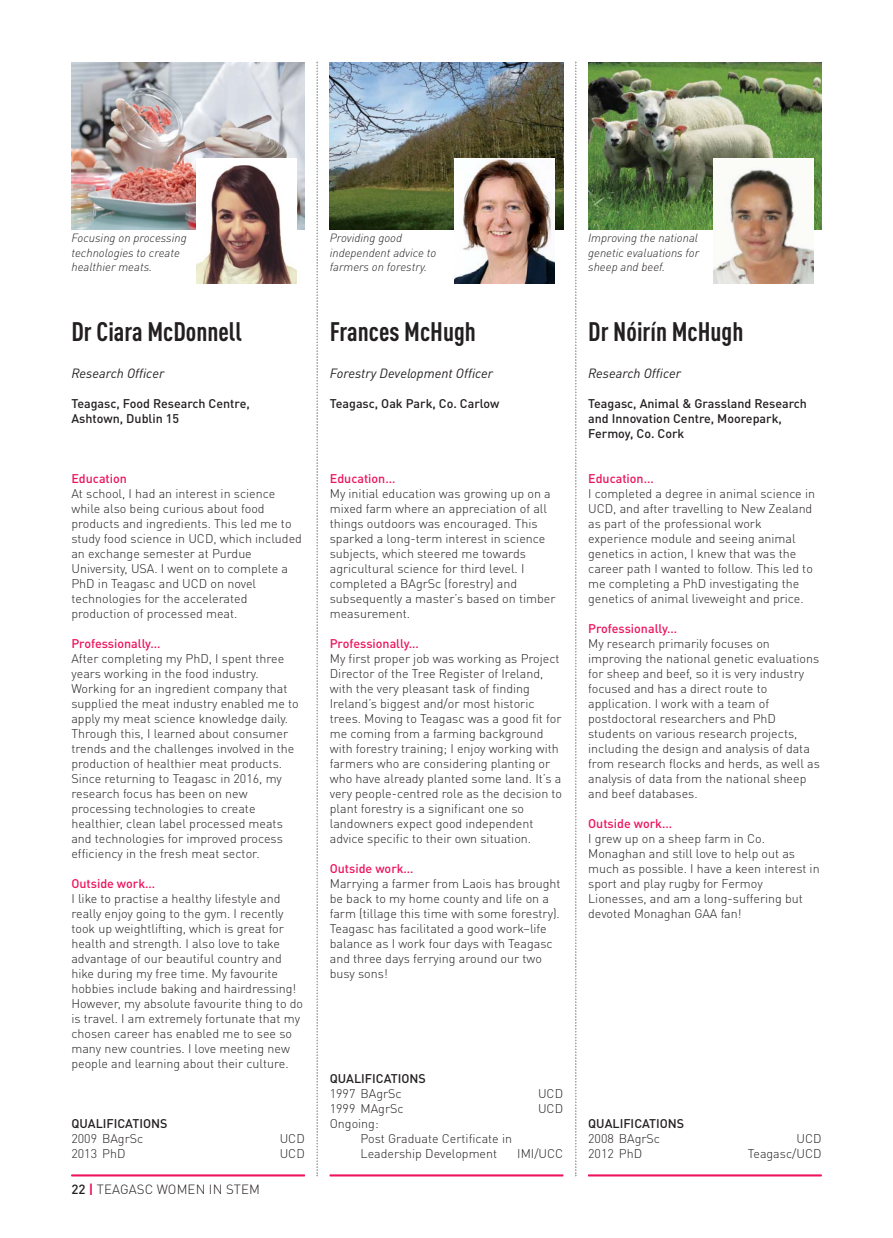
<style>
.page{position:relative;width:893px;height:1238px;background:#fff}
.page>*{position:absolute;margin:0;border:0;box-sizing:border-box;transform-origin:0 0}
.t1{font:700 condensed 26.4px "DINOT";color:#231f20}
.t2{font:italic 13.2px "DINOT";color:#231f20}
.t3{font:300 13.2px "DINOT";letter-spacing:.01em;color:#231f20}
.t4{font:300 12.45px/15px "DINOT";color:#231f20}
.t5{font:500 12.45px/15px "DINOT";color:#231f20}
.t6{font:500 12.45px "DINOT";color:#ed135d}
.t7{font:italic 300 11.7px/14.1px "DINOT";color:#231f20}
.s1{font-weight:500}
.s2{font-weight:700;color:#ed135d}
</style>
<div class="page">
<img style="left:71px;top:63px;width:234px;height:166px">
<img style="left:196px;top:158px;width:100px;height:125px">
<img style="left:330px;top:63px;width:233px;height:166px">
<img style="left:455px;top:158px;width:100px;height:125px">
<img style="left:588px;top:63px;width:233px;height:166px">
<img style="left:713px;top:158px;width:100px;height:125px">
<hr style="left:71px;top:1174px;width:234px;height:2px;background:#ed135d">
<hr style="left:330px;top:1174px;width:233px;height:2px;background:#ed135d">
<hr style="left:588px;top:1174px;width:233px;height:2px;background:#ed135d">
<svg style="left:317px;top:62px;width:1px;height:1114px"></svg>
<svg style="left:575px;top:62px;width:1px;height:1114px"></svg>
<p class="t7" style="left:71px;top:232px;width:117px">Focusing on processing technologies to create healthier meats.</p>
<p class="t7" style="left:330px;top:232px;width:108px">Providing good independent advice to farmers on forestry.</p>
<h1 class="t1" style="left:71px;top:322px;width:172px">Dr Ciara McDonnell</h1>
<p class="t2" style="left:71px;top:368px;width:94px">Research Officer</p>
<p class="t5" style="left:71px;top:398px;width:180px">Teagasc, Food Research Centre,<br>Ashtown, Dublin 15</p>
<p class="t6" style="left:71px;top:474px;width:57px">Education</p>
<p class="t4" style="left:71px;top:488px;width:232px">At school, I had an interest in science while also being curious about food products and ingredients. This led me to study food science in UCD, which included an exchange semester at Purdue University, USA. I went on to complete a PhD in Teagasc and UCD on novel technologies for the accelerated production of processed meat.</p>
<p class="t6" style="left:71px;top:639px;width:91px">Professionally…</p>
<p class="t4" style="left:71px;top:652px;width:229px">After completing my PhD, I spent three years working in the food industry.<br>Working for an ingredient company that supplied the meat industry enabled me to apply my meat science knowledge daily.<br>Through this, I learned about consumer trends and the challenges involved in the production of healthier meat products.<br>Since returning to Teagasc in 2016, my research focus has been on new processing technologies to create healthier, clean label processed meats and technologies for improved process efficiency in the fresh meat sector.</p>
<p class="t6" style="left:71px;top:879px;width:85px">Outside work…</p>
<p class="t4" style="left:71px;top:892px;width:233px">I like to practise a healthy lifestyle and really enjoy going to the gym. I recently took up weightlifting, which is great for health and strength. I also love to take advantage of our beautiful country and hike during my free time. My favourite hobbies include baking and hairdressing!<br>However, my absolute favourite thing to do is travel. I am extremely fortunate that my chosen career has enabled me to see so many new countries. I love meeting new people and learning about their culture.</p>
<p class="t5" style="left:71px;top:1117px;width:98px">QUALIFICATIONS</p>
<p class="t4" style="left:71px;top:1132px;width:73px">2009 BAgrSc</p>
<p class="t4" style="left:280px;top:1132px;width:27px">UCD</p>
<p class="t4" style="left:71px;top:1147px;width:56px">2013 PhD</p>
<p class="t4" style="left:280px;top:1147px;width:27px">UCD</p>
<p class="t3" style="left:71px;top:1184px;width:190px"><span class="s1">22</span> <span class="s2">|</span> TEAGASC WOMEN IN STEM</p>
<h1 class="t1" style="left:330px;top:322px;width:148px">Frances McHugh</h1>
<p class="t2" style="left:330px;top:368px;width:165px">Forestry Development Officer</p>
<p class="t5" style="left:330px;top:398px;width:171px">Teagasc, Oak Park, Co. Carlow</p>
<p class="t6" style="left:330px;top:474px;width:67px">Education…</p>
<p class="t4" style="left:330px;top:488px;width:227px">My initial education was growing up on a mixed farm where an appreciation of all things outdoors was encouraged. This sparked a long-term interest in science subjects, which steered me towards agricultural science for third level. I completed a BAgrSc (forestry) and subsequently a master’s based on timber measurement.</p>
<p class="t6" style="left:330px;top:639px;width:91px">Professionally…</p>
<p class="t4" style="left:330px;top:652px;width:234px">My first proper job was working as Project Director of the Tree Register of Ireland, with the very pleasant task of finding Ireland’s biggest and/or most historic trees. Moving to Teagasc was a good fit for me coming from a farming background with forestry training; I enjoy working with farmers who are considering planting or who have already planted some land. It’s a very people-centred role as the decision to plant forestry is a significant one so landowners expect good independent advice specific to their own situation.</p>
<p class="t6" style="left:330px;top:864px;width:85px">Outside work…</p>
<p class="t4" style="left:330px;top:877px;width:232px">Marrying a farmer from Laois has brought be back to my home county and life on a farm (tillage this time with some forestry).<br>Teagasc has facilitated a good work–life balance as I work four days with Teagasc and three days ferrying around our two busy sons!</p>
<p class="t5" style="left:330px;top:1072px;width:98px">QUALIFICATIONS</p>
<p class="t4" style="left:330px;top:1087px;width:73px">1997 BAgrSc</p>
<p class="t4" style="left:538px;top:1087px;width:27px">UCD</p>
<p class="t4" style="left:330px;top:1102px;width:75px">1999 MAgrSc</p>
<p class="t4" style="left:538px;top:1102px;width:27px">UCD</p>
<p class="t4" style="left:361px;top:1117px;width:153px;text-indent:-31px">Ongoing:<br>Post Graduate Certificate in<br>Leadership Development</p>
<p class="t4" style="left:517px;top:1147px;width:47px">IMI/UCC</p>
<p class="t7" style="left:588px;top:232px;width:113px;text-align:justify">Improving the national genetic evaluations for sheep and beef.</p>
<h1 class="t1" style="left:588px;top:322px;width:157px">Dr Nóirín McHugh</h1>
<p class="t2" style="left:588px;top:368px;width:94px">Research Officer</p>
<p class="t5" style="left:588px;top:398px;width:220px">Teagasc, Animal &amp; Grassland Research and Innovation Centre, Moorepark,<br>Fermoy, Co. Cork</p>
<p class="t6" style="left:588px;top:474px;width:67px">Education…</p>
<p class="t4" style="left:588px;top:488px;width:228px">I completed a degree in animal science in UCD, and after travelling to New Zealand as part of the professional work experience module and seeing animal genetics in action, I knew that was the career path I wanted to follow. This led to me completing a PhD investigating the genetics of animal liveweight and price.</p>
<p class="t6" style="left:588px;top:624px;width:91px">Professionally…</p>
<p class="t4" style="left:588px;top:637px;width:233px">My research primarily focuses on improving the national genetic evaluations for sheep and beef, so it is very industry focused and has a direct route to application. I work with a team of postdoctoral researchers and PhD students on various research projects, including the design and analysis of data from research flocks and herds, as well as analysis of data from the national sheep and beef databases.</p>
<p class="t6" style="left:588px;top:819px;width:85px">Outside work…</p>
<p class="t4" style="left:588px;top:832px;width:233px">I grew up on a sheep farm in Co.<br>Monaghan and still love to help out as much as possible. I have a keen interest in sport and play rugby for Fermoy Lionesses, and am a long-suffering but devoted Monaghan GAA fan!</p>
<p class="t5" style="left:588px;top:1117px;width:98px">QUALIFICATIONS</p>
<p class="t4" style="left:588px;top:1132px;width:73px">2008 BAgrSc</p>
<p class="t4" style="left:796px;top:1132px;width:27px">UCD</p>
<p class="t4" style="left:588px;top:1147px;width:56px">2012 PhD</p>
<p class="t4" style="left:748px;top:1147px;width:75px">Teagasc/UCD</p>
</div>
